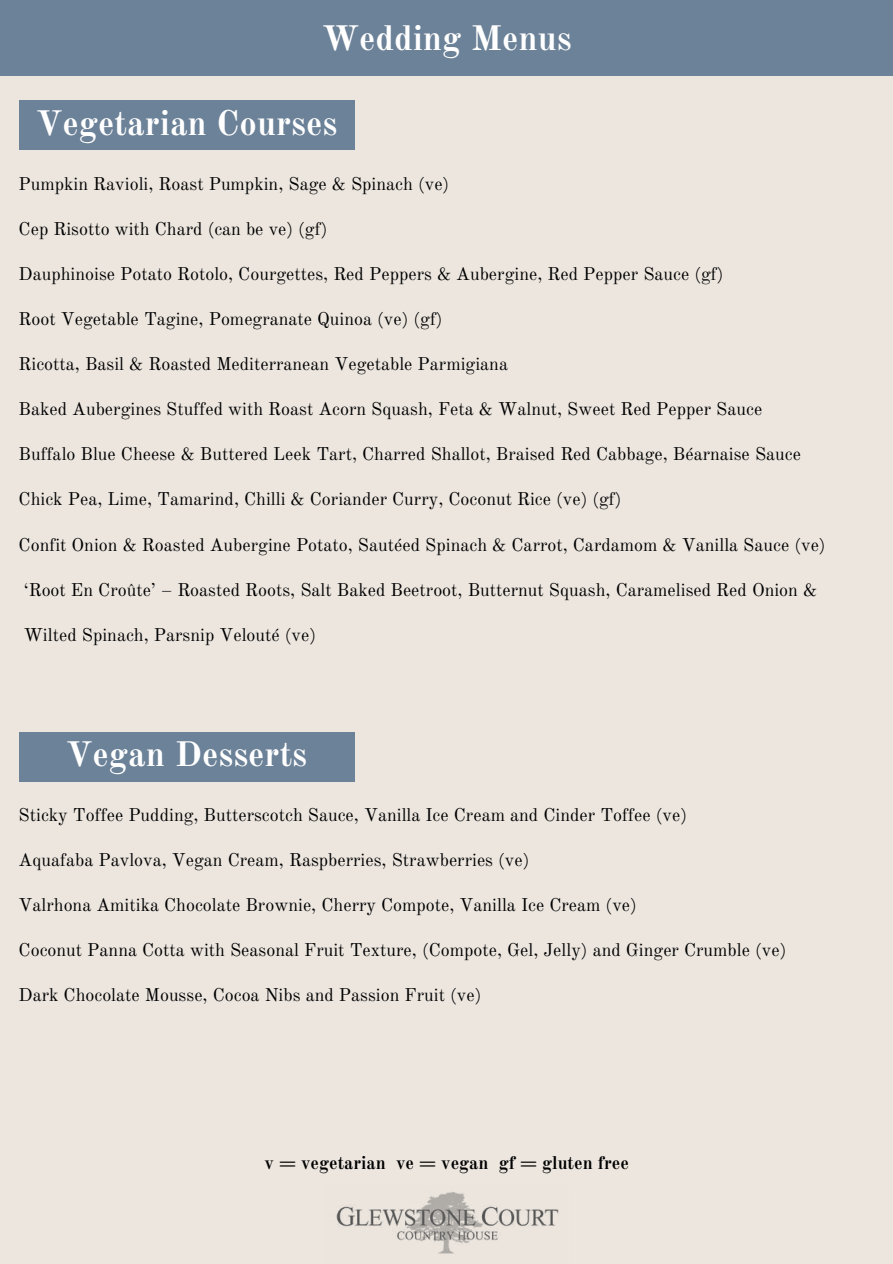
<style>
.page{position:relative;width:893px;height:1264px;background:#fff}
.page>*{position:absolute;margin:0;border:0;box-sizing:border-box;transform-origin:0 0}
.t1{font:700 34.65px "Old Standard";color:#fff}
.t2{font:18px "Old Standard";color:#000}
.t3{font:700 18px "Old Standard";color:#000}
</style>
<div class="page">
<div style="left:0;top:1px;width:892px;height:76px;background:#6c8298"></div>
<div style="left:0;top:76px;width:892px;height:1187px;background:#ece6df"></div>
<img style="left:336px;top:1192px;width:223px;height:62px">
<div style="left:19px;top:100px;width:335px;height:50px;background:#6c8298"></div>
<div style="left:19px;top:731px;width:335px;height:50px;background:#6c8298"></div>
<h1 class="t1" style="left:322px;top:17px;width:251px">Wedding Menus</h1>
<h1 class="t1" style="left:36px;top:102px;width:303px">Vegetarian Courses</h1>
<p class="t2" style="left:19px;top:173px;width:432px">Pumpkin Ravioli, Roast Pumpkin, Sage &amp; Spinach (ve)</p>
<p class="t2" style="left:19px;top:218px;width:310px">Cep Risotto with Chard (can be ve) (gf)</p>
<p class="t2" style="left:19px;top:263px;width:706px">Dauphinoise Potato Rotolo, Courgettes, Red Peppers &amp; Aubergine, Red Pepper Sauce (gf)</p>
<p class="t2" style="left:19px;top:308px;width:425px">Root Vegetable Tagine, Pomegranate Quinoa (ve) (gf)</p>
<p class="t2" style="left:19px;top:353px;width:491px">Ricotta, Basil &amp; Roasted Mediterranean Vegetable Parmigiana</p>
<p class="t2" style="left:19px;top:398px;width:745px">Baked Aubergines Stuffed with Roast Acorn Squash, Feta &amp; Walnut, Sweet Red Pepper Sauce</p>
<p class="t2" style="left:19px;top:443px;width:783px">Buffalo Blue Cheese &amp; Buttered Leek Tart, Charred Shallot, Braised Red Cabbage, Béarnaise Sauce</p>
<p class="t2" style="left:19px;top:488px;width:604px">Chick Pea, Lime, Tamarind, Chilli &amp; Coriander Curry, Coconut Rice (ve) (gf)</p>
<p class="t2" style="left:19px;top:533px;width:808px">Confit Onion &amp; Roasted Aubergine Potato, Sautéed Spinach &amp; Carrot, Cardamom &amp; Vanilla Sauce (ve)</p>
<p class="t2" style="left:24px;top:578px;width:795px">8Root En Croûte9 – Roasted Roots, Salt Baked Beetroot, Butternut Squash, Caramelised Red Onion &amp;</p>
<p class="t2" style="left:24px;top:623px;width:294px">Wilted Spinach, Parsnip Velouté (ve)</p>
<h1 class="t1" style="left:66px;top:733px;width:243px">Vegan Desserts</h1>
<p class="t2" style="left:19px;top:804px;width:670px">Sticky Toffee Pudding, Butterscotch Sauce, Vanilla Ice Cream and Cinder Toffee (ve)</p>
<p class="t2" style="left:19px;top:849px;width:512px">Aquafaba Pavlova, Vegan Cream, Raspberries, Strawberries (ve)</p>
<p class="t2" style="left:19px;top:894px;width:619px">Valrhona Amitika Chocolate Brownie, Cherry Compote, Vanilla Ice Cream (ve)</p>
<p class="t2" style="left:19px;top:939px;width:769px">Coconut Panna Cotta with Seasonal Fruit Texture, (Compote, Gel, Jelly) and Ginger Crumble (ve)</p>
<p class="t2" style="left:19px;top:984px;width:464px">Dark Chocolate Mousse, Cocoa Nibs and Passion Fruit (ve)</p>
<p class="t3" style="left:264px;top:1151px;width:366px">v = vegetarian ve = vegan gf = gluten free</p>
</div>
